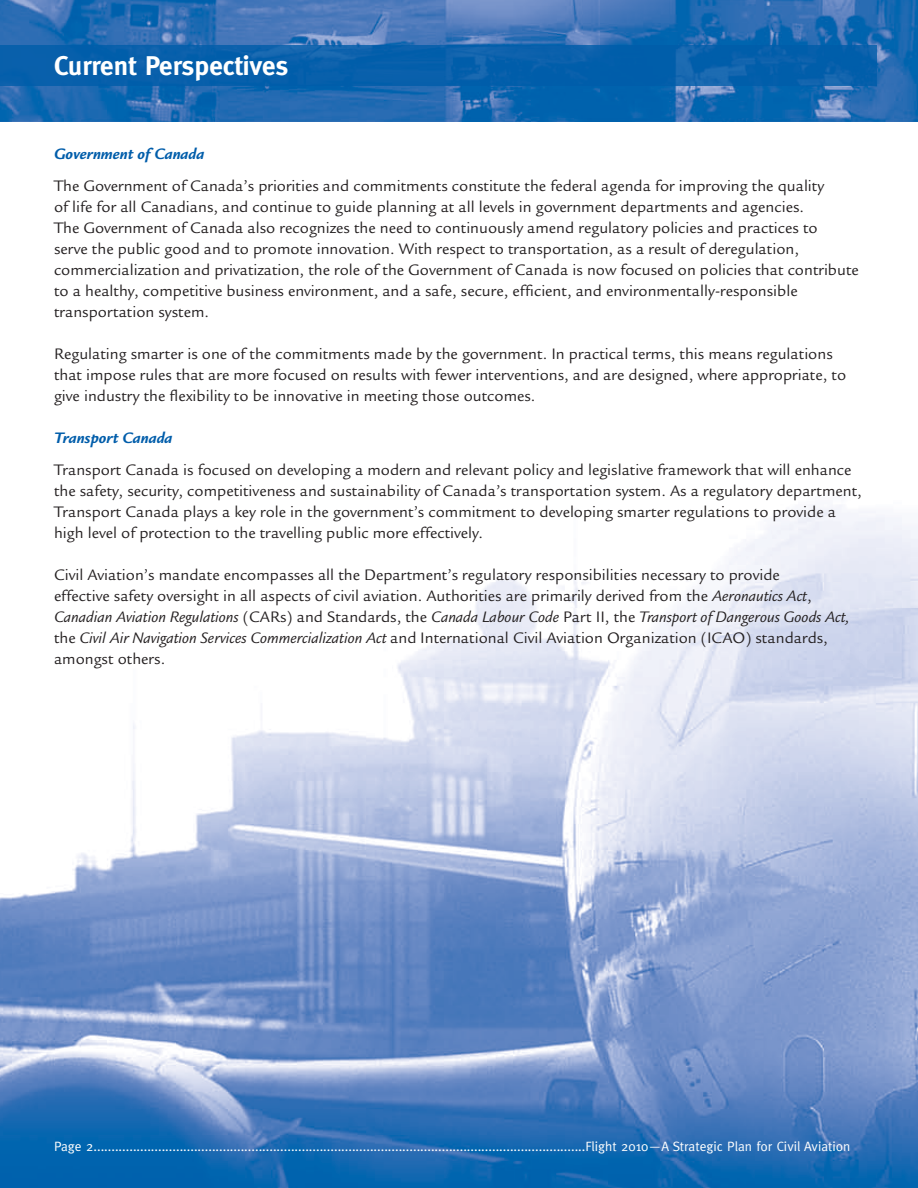
<style>
.page{position:relative;width:918px;height:1188px;background:#fff}
.page>*{position:absolute;margin:0;border:0;box-sizing:border-box;transform-origin:0 0}
.t1{font:700 27px "Meta";color:#fff}
.t2{font:16.5px/21px "Legacy Sans Std";color:#231f20}
.t3{font:italic 700 16.5px "Legacy Sans Std";color:#005daa}
.t4{font:13.5px "Meta";color:#fff}
.s1{font-style:italic}
</style>
<div class="page">
<img style="left:0;top:505px;width:918px;height:683px">
<img style="left:0;top:0;width:918px;height:122px">
<div style="left:0;top:45px;width:878px;height:41px;background:#005daa"></div>
<h1 class="t1" style="left:54px;top:50px;width:236px">Current Perspectives</h1>
<p class="t3" style="left:54px;top:144px;width:152px">Government of Canada</p>
<p class="t2" style="left:54px;top:175px;width:806px">The Government of Canada’s priorities and commitments constitute the federal agenda for improving the quality<br>of life for all Canadians, and continue to guide planning at all levels in government departments and agencies.<br>The Government of Canada also recognizes the need to continuously amend regulatory policies and practices to<br>serve the public good and to promote innovation. With respect to transportation, as a result of deregulation, commercialization and privatization, the role of the Government of Canada is now focused on policies that contribute to a healthy, competitive business environment, and a safe, secure, efficient, and environmentally-responsible transportation system.</p>
<p class="t2" style="left:54px;top:343px;width:794px">Regulating smarter is one of the commitments made by the government. In practical terms, this means regulations that impose rules that are more focused on results with fewer interventions, and are designed, where appropriate, to give industry the flexibility to be innovative in meeting those outcomes.</p>
<p class="t3" style="left:54px;top:428px;width:120px">Transport Canada</p>
<p class="t2" style="left:54px;top:459px;width:809px">Transport Canada is focused on developing a modern and relevant policy and legislative framework that will enhance the safety, security, competitiveness and sustainability of Canada’s transportation system. As a regulatory department, Transport Canada plays a key role in the government’s commitment to developing smarter regulations to provide a high level of protection to the travelling public more effectively.</p>
<p class="t2" style="left:54px;top:564px;width:797px">Civil Aviation’s mandate encompasses all the Department’s regulatory responsibilities necessary to provide<br>effective safety oversight in all aspects of civil aviation. Authorities are primarily derived from the <span class="s1">Aeronautics Act</span>, <span class="s1">Canadian Aviation Regulations</span> (CARs) and Standards, the <span class="s1">Canada Labour Code</span> Part II, the <span class="s1">Transport of Dangerous Goods Act, </span>the <span class="s1">Civil Air Navigation Services Commercialization Act</span> and International Civil Aviation Organization (ICAO) standards, amongst others.</p>
<p class="t4" style="left:54px;top:1139px;width:798px">Page .........................................................................................................................................Flight 2010—A Strategic Plan for Civil Aviation</p>
</div>
